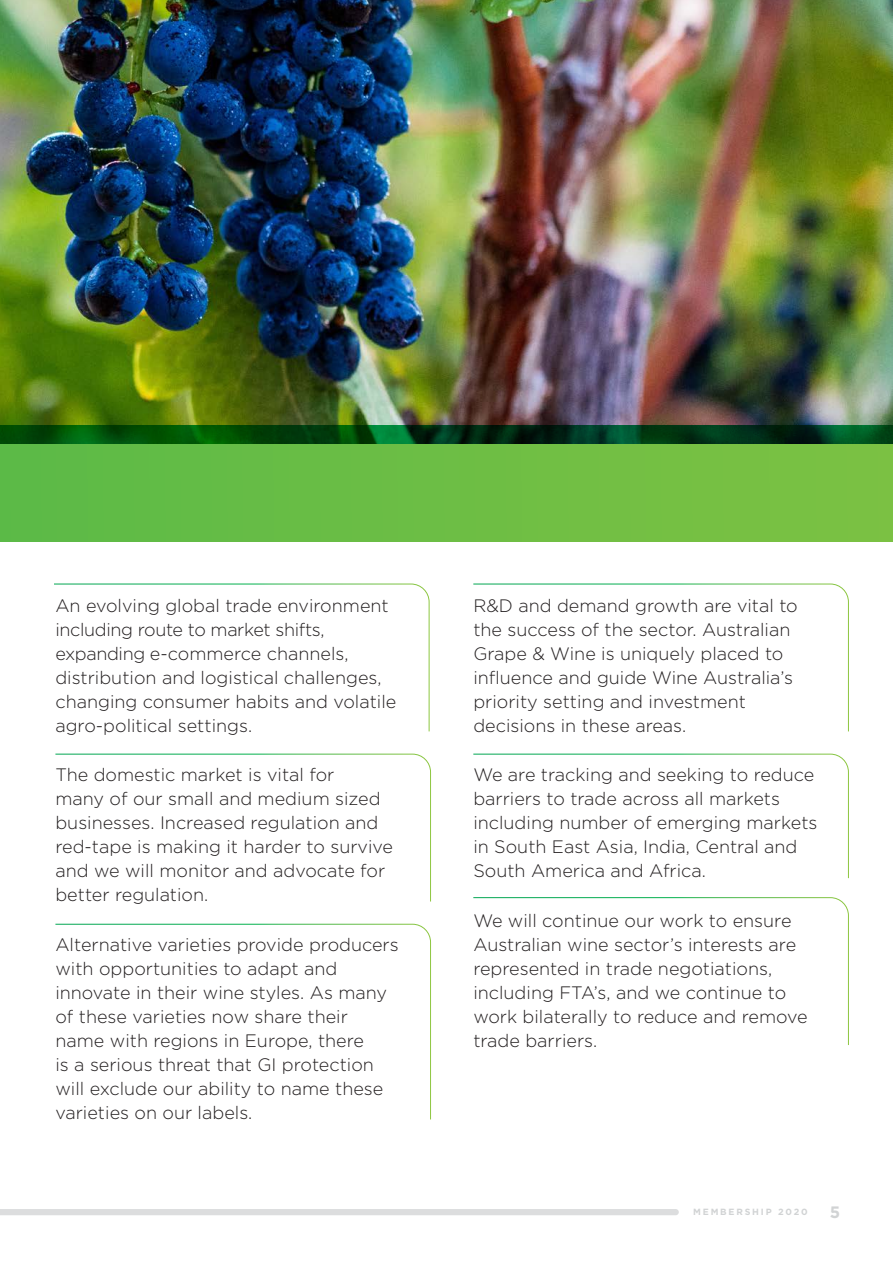
<style>
.page{position:relative;width:893px;height:1263px;background:#fff}
.page>*{position:absolute;margin:0;border:0;box-sizing:border-box;transform-origin:0 0}
.t1{font:300 18px/24px "Gotham";color:#231f20}
.t2{font:700 16.5px "Gotham";color:#d1d3d4}
.t3{font:700 9px "Gotham";letter-spacing:.2em;color:#d1d3d4}
</style>
<div class="page">
<div style="left:0;top:444px;width:893px;height:97px;background:linear-gradient(to right,#5cba47,#7cc242)"></div>
<img style="left:0;top:0;width:893px;height:425px">
<svg style="left:0;top:425px;width:893px;height:19px;background:#004112"></svg>
<div style="left:0;top:1209px;width:679px;height:6px;background:#dcddde"></div>
<svg style="left:473px;top:583px;width:376px;height:149px"></svg>
<svg style="left:54px;top:583px;width:376px;height:149px"></svg>
<svg style="left:473px;top:753px;width:376px;height:126px"></svg>
<svg style="left:473px;top:897px;width:376px;height:148px"></svg>
<svg style="left:55px;top:753px;width:376px;height:149px"></svg>
<svg style="left:55px;top:923px;width:376px;height:197px"></svg>
<p class="t1" style="left:55px;top:593px;width:342px">An evolving global trade environment including route to market shifts, expanding e-commerce channels, distribution and logistical challenges, changing consumer habits and volatile agro-political settings.</p>
<p class="t1" style="left:55px;top:762px;width:339px">The domestic market is vital for<br>many of our small and medium sized businesses. Increased regulation and red-tape is making it harder to survive and we will monitor and advocate for better regulation.</p>
<p class="t1" style="left:55px;top:932px;width:345px">Alternative varieties provide producers with opportunities to adapt and innovate in their wine styles. As many of these varieties now share their name with regions in Europe, there<br>is a serious threat that GI protection will exclude our ability to name these varieties on our labels.</p>
<p class="t1" style="left:473px;top:593px;width:326px">R&amp;D and demand growth are vital to the success of the sector. Australian Grape &amp; Wine is uniquely placed to influence and guide Wine Australia’s priority setting and investment decisions in these areas.</p>
<p class="t1" style="left:473px;top:762px;width:346px">We are tracking and seeking to reduce barriers to trade across all markets including number of emerging markets in South East Asia, India, Central and South America and Africa.</p>
<p class="t1" style="left:473px;top:908px;width:336px">We will continue our work to ensure Australian wine sector’s interests are represented in trade negotiations, including FTA’s, and we continue to work bilaterally to reduce and remove trade barriers.</p>
<p class="t3" style="left:693px;top:1206px;width:116px">MEMBERSHIP 2020</p>
<p class="t2" style="left:830px;top:1201px;width:12px">5</p>
</div>
